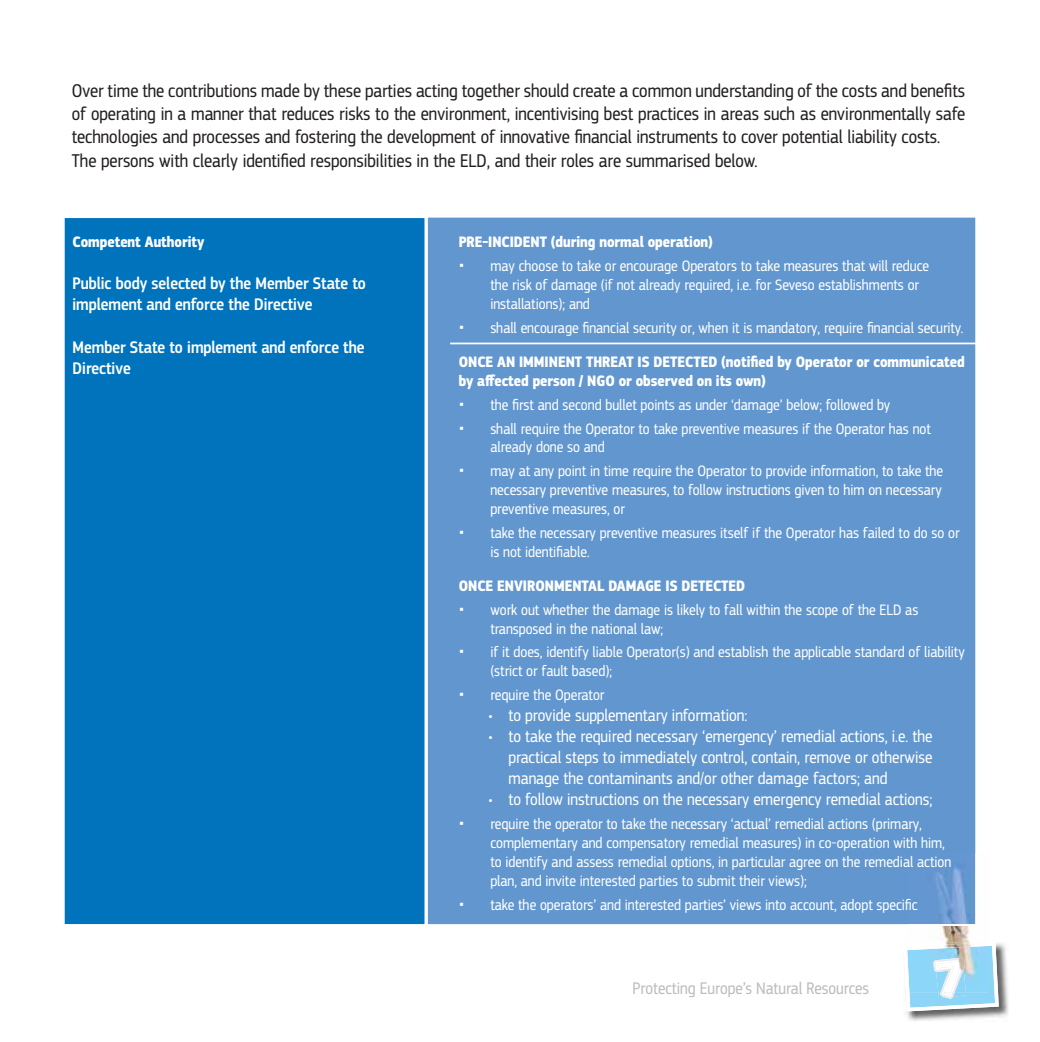
<style>
.page{position:relative;width:1040px;height:1042px;background:#fff}
.page>*{position:absolute;margin:0;border:0;box-sizing:border-box;transform-origin:0 0}
.t1{font:19.25px/23.1px "EC Square Sans Cond Pro";color:#231f20}
.t2{font:17.5px/21px "EC Square Sans Cond Pro";color:#fff}
.t3{font:500 17.5px/21px "EC Square Sans Cond Pro";color:#fff}
.t4{font:17.5px "EC Square Sans Cond Pro";color:#bbbdc0}
.t5{font:15.75px/18.9px "EC Square Sans Cond Pro";color:#fff}
.t6{font:700 15.75px/18.9px "EC Square Sans Cond Pro";color:#fff}
</style>
<div class="page">
<div style="left:427px;top:217px;width:549px;height:708px;background:#6196cf"></div>
<div style="left:64px;top:217px;width:361px;height:707px;background:#0073bd"></div>
<div style="left:63px;top:216px;width:363px;height:709px;border:2px solid #fff"></div>
<img style="left:906px;top:943px;width:102px;height:78px">
<img style="left:941px;top:926px;width:28px;height:15px">
<img style="left:908px;top:853px;width:68px;height:72px">
<img style="left:908px;top:855px;width:43px;height:14px">
<img style="left:908px;top:898px;width:9px;height:14px">
<svg style="left:906px;top:941px;width:92px;height:70px"></svg>
<img style="left:962px;top:959px;width:1px;height:33px">
<img style="left:935px;top:959px;width:27px;height:33px">
<hr style="left:450px;top:342px;width:546px;height:2px;background:#fff">
<svg style="left:460px;top:692px;width:3px;height:4px"></svg>
<svg style="left:489px;top:715px;width:8px;height:7px"></svg>
<svg style="left:489px;top:736px;width:8px;height:7px"></svg>
<svg style="left:489px;top:799px;width:8px;height:7px"></svg>
<p class="t1" style="left:72px;top:81px;width:895px">Over time the contributions made by these parties acting together should create a common understanding of the costs and benefits of operating in a manner that reduces risks to the environment, incentivising best practices in areas such as environmentally safe technologies and processes and fostering the development of innovative financial instruments to cover potential liability costs.<br>The persons with clearly identified responsibilities in the ELD, and their roles are summarised below.</p>
<p class="t6" style="left:73px;top:234px;width:133px">Competent Authority</p>
<p class="t3" style="left:73px;top:275px;width:295px">Public body selected by the Member State to implement and enforce the Directive</p>
<p class="t3" style="left:73px;top:338px;width:293px">Member State to implement and enforce the<br>Directive</p>
<p class="t6" style="left:459px;top:234px;width:256px">PRE-INCIDENT (during normal operation)</p>
<p class="t5" style="left:490px;top:258px;width:440px">may choose to take or encourage Operators to take measures that will reduce the risk of damage (if not already required, i.e. for Seveso establishments or installations); and</p>
<p class="t5" style="left:490px;top:320px;width:474px">shall encourage financial security or, when it is mandatory, require financial security.</p>
<p class="t6" style="left:459px;top:353px;width:507px">ONCE AN IMMINENT THREAT IS DETECTED (notified by Operator or communicated by affected person / NGO or observed on its own)</p>
<p class="t5" style="left:490px;top:394px;width:442px;line-height:23.8px">the first and second bullet points as under ‘damage’ below; followed by<br>shall require the Operator to take preventive measures if the Operator has not</p>
<p class="t5" style="left:490px;top:437px;width:454px;line-height:23.8px">already done so and<br>may at any point in time require the Operator to provide information, to take the</p>
<p class="t5" style="left:490px;top:482px;width:453px">necessary preventive measures, to follow instructions given to him on necessary preventive measures, or</p>
<p class="t5" style="left:490px;top:525px;width:470px">take the necessary preventive measures itself if the Operator has failed to do so or is not identifiable.</p>
<p class="t6" style="left:459px;top:577px;width:288px">ONCE ENVIRONMENTAL DAMAGE IS DETECTED</p>
<p class="t5" style="left:490px;top:601px;width:429px">work out whether the damage is likely to fall within the scope of the ELD as transposed in the national law;</p>
<p class="t5" style="left:490px;top:644px;width:476px">if it does, identify liable Operator(s) and establish the applicable standard of liability (strict or fault based);</p>
<p class="t5" style="left:490px;top:687px;width:116px">require the Operator</p>
<p class="t2" style="left:508px;top:706px;width:425px">to provide supplementary information:<br>to take the required necessary ‘emergency’ remedial actions, i.e. the practical steps to immediately control, contain, remove or otherwise manage the contaminants and/or other damage factors; and<br>to follow instructions on the necessary emergency remedial actions;</p>
<p class="t5" style="left:490px;top:815px;width:462px">require the operator to take the necessary ‘actual’ remedial actions (primary, complementary and compensatory remedial measures) in co-operation with him, to identify and assess remedial options, in particular agree on the remedial action plan, and invite interested parties to submit their views);</p>
<p class="t5" style="left:490px;top:896px;width:429px">take the operators’ and interested parties’ views into account, adopt specific</p>
<p class="t4" style="left:632px;top:980px;width:238px">Protecting Europe’s Natural Resources</p>
</div>
